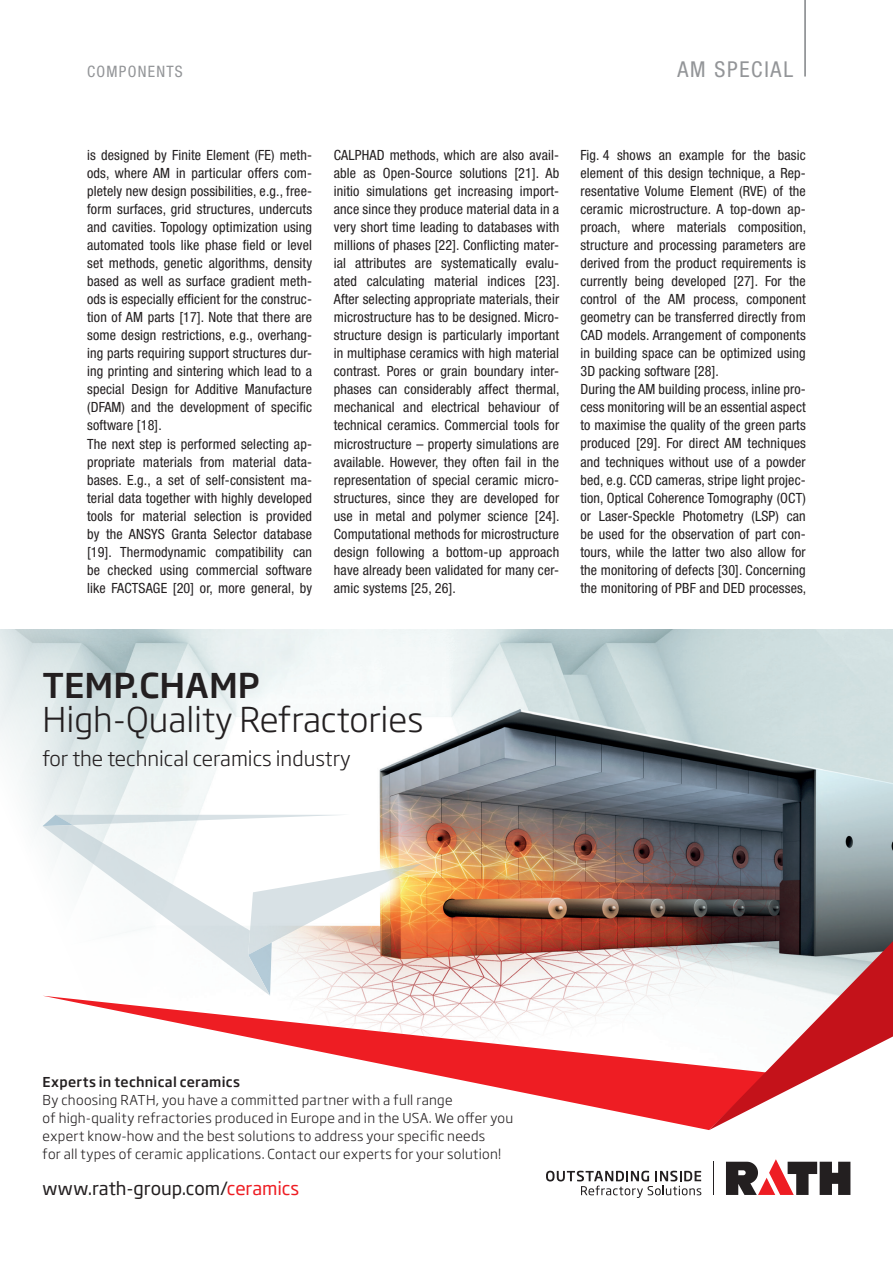
<style>
.page{position:relative;width:893px;height:1263px;background:#fff}
.page>*{position:absolute;margin:0;border:0;box-sizing:border-box;transform-origin:0 0}
.t1{font:300 33.75px/33.8px "Soho Gothic Pro";color:#231f20}
.t2{font:condensed 21.9px "Helvetica Neue";letter-spacing:.08em;color:#939598}
.t3{font:300 20.25px "Soho Gothic Pro";color:#231f20}
.t4{font:18px "Soho Gothic Pro";letter-spacing:-.005em;color:#231f20}
.t5{font:condensed 15.75px "Helvetica Neue";letter-spacing:.08em;color:#939598}
.Grundtext{font:condensed 14.1px/18px "Helvetica Neue";letter-spacing:.01em;color:#231f20;text-align:justify}
.t6{font:300 13.5px/18px "Soho Gothic Pro";letter-spacing:.02em;color:#231f20}
.s1{font-weight:500}
.s2{color:#ee1d23}
</style>
<div class="page">
<hr style="left:804px;top:0;width:2px;height:77px;background:#808285">
<img style="left:0;top:629px;width:893px;height:367px">
<svg style="left:43px;top:815px;width:379px;height:181px"></svg>
<hr style="left:714px;top:1162px;width:1px;height:33px;background:#231f20">
<svg style="left:726px;top:1159px;width:124px;height:36px"></svg>
<svg style="left:546px;top:1171px;width:155px;height:27px"></svg>
<svg style="left:44px;top:996px;width:665px;height:134px"></svg>
<svg style="left:709px;top:941px;width:184px;height:189px"></svg>
<p class="t5" style="left:87px;top:62px;width:97px">COMPONENTS</p>
<h2 class="t2" style="left:677px;top:56px;width:117px">AM SPECIAL</h2>
<p class="Grundtext" style="left:87px;top:146px;width:226px">is designed by Finite Element (FE) meth&shy;ods, where AM in particular offers com&shy;pletely new design possibilities, e.g., free&shy;form surfaces, grid structures, undercuts and cavities. Topology optimization using automated tools like phase field or level set methods, genetic algorithms, density based as well as surface gradient meth&shy;ods is especially efficient for the construc&shy;tion of AM parts [17]. Note that there are some design restrictions, e.g., overhang&shy;ing parts requiring support structures dur&shy;ing printing and sintering which lead to a special Design for Additive Manufacture (DFAM) and the development of specific software [18].</p>
<p class="Grundtext" style="left:87px;top:434px;width:226px">The next step is performed selecting ap&shy;propriate materials from material data&shy;bases. E.g., a set of self-consistent ma&shy;terial data together with highly developed tools for material selection is provided by the ANSYS Granta Selector database [19]. Thermodynamic compatibility can be checked using commercial software like FACTSAGE [20] or, more general, by</p>
<p class="Grundtext" style="left:334px;top:146px;width:227px;text-align:left">CALPHAD methods, which are also avail&shy;able as Open-Source solutions [21]. Ab initio simulations get increasing import&shy;ance since they produce material data in a very short time leading to databases with millions of phases [22]. Conflicting mater&shy;ial attributes are systematically evalu&shy;ated calculating material indices [23].<br>After selecting appropriate materials, their microstructure has to be designed. Micro&shy;structure design is particularly important in multiphase ceramics with high material contrast. Pores or grain boundary inter&shy;phases can considerably affect thermal, mechanical and electrical behaviour of technical ceramics. Commercial tools for microstructure – property simulations are available. However, they often fail in the representation of special ceramic micro&shy;structures, since they are developed for use in metal and polymer science [24].<br>Computational methods for microstructure design following a bottom-up approach have already been validated for many cer&shy;amic systems [25, 26].</p>
<p class="Grundtext" style="left:580px;top:146px;width:227px">Fig. 4 shows an example for the basic element of this design technique, a Rep&shy;resentative Volume Element (RVE) of the ceramic microstructure. A top-down ap&shy;proach, where materials composition, structure and processing parameters are derived from the product requirements is currently being developed [27]. For the control of the AM process, component geometry can be transferred directly from CAD models. Arrangement of components in building space can be optimized using 3D packing software [28].</p>
<p class="Grundtext" style="left:580px;top:380px;width:227px">During the AM building process, inline pro&shy;cess monitoring will be an essential aspect to maximise the quality of the green parts produced [29]. For direct AM techniques and techniques without use of a powder bed, e.g. CCD cameras, stripe light projec&shy;tion, Optical Coherence Tomography (OCT) or Laser-Speckle Photometry (LSP) can be used for the observation of part con&shy;tours, while the latter two also allow for the monitoring of defects [30]. Concerning the monitoring of PBF and DED processes,</p>
<p class="t1" style="left:43px;top:667px;width:382px"><span class="s1">TEMP.CHAMP<br></span>High-Quality Refractories</p>
<p class="t3" style="left:43px;top:743px;width:310px">for the technical ceramics industry</p>
<p class="t6" style="left:43px;top:1072px;width:472px"><span class="s1">Experts in technical ceramics<br></span>By choosing RATH, you have a committed partner with a full range<br>of high-quality refractories produced in Europe and in the USA. We offer you expert know-how and the best solutions to address your specific needs<br>for all types of ceramic applications. Contact our experts for your solution!</p>
<p class="t4" style="left:43px;top:1174px;width:258px">www.rath-group.com/<span class="s2">ceramics</span></p>
</div>
